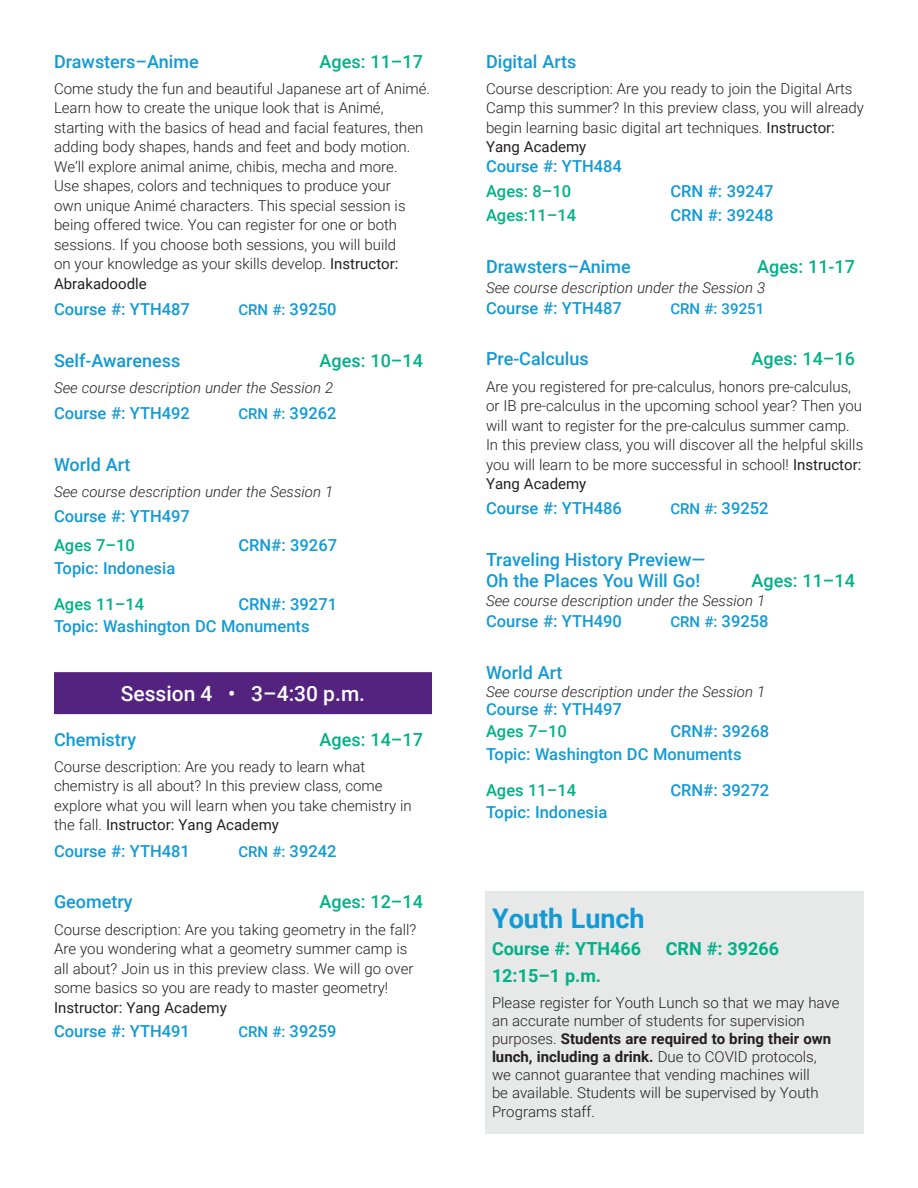
<style>
.page{position:relative;width:918px;height:1188px;background:#fff}
.page>*{position:absolute;margin:0;border:0;box-sizing:border-box;transform-origin:0 0}
.t1{font:700 27px "Roboto";color:#129ad6}
.t2{font:500 21px "Roboto";color:#fff}
.t3{font:500 18px/21px "Roboto";color:#129ad6}
.t4{font:500 18px "Roboto";color:#00b187}
.t5{font:700 18px "Roboto";color:#00b187}
.t6{font:500 16.5px/22.5px "Roboto";color:#129ad6}
.t7{font:500 16.5px "Roboto";color:#00b187}
.t8{font:300 15px/19.5px "Roboto";color:#231f20}
.t9{font:italic 300 15px "Roboto";color:#231f20}
.t10{font:500 15px "Roboto";color:#129ad6}
.t11{font:15px "Roboto";color:#231f20}
.s1{font-weight:400}
.s2{font-size:16.5px}
.s3{font-weight:700}
</style>
<div class="page">
<div style="left:485px;top:891px;width:379px;height:243px;background:#e7e8e8"></div>
<div style="left:54px;top:672px;width:378px;height:42px;background:#53237f"></div>
<p class="t3" style="left:54px;top:50px;width:146px">Drawsters–Anime</p>
<p class="t4" style="left:320px;top:48px;width:105px">Ages: 11–17</p>
<p class="t8" style="left:54px;top:78px;width:378px">Come study the fun and beautiful Japanese art of Animé.<br>Learn how to create the unique look that is Animé, starting with the basics of head and facial features, then adding body shapes, hands and feet and body motion.<br>We’ll explore animal anime, chibis, mecha and more.<br>Use shapes, colors and techniques to produce your<br>own unique Animé characters. This special session is being offered twice. You can register for one or both sessions. If you choose both sessions, you will build<br>on your knowledge as your skills develop. <span class="s1">Instructor:<br>Abrakadoodle</span></p>
<p class="t6" style="left:54px;top:297px;width:137px">Course #: YTH487</p>
<p class="t10" style="left:239px;top:299px;width:100px">CRN #: <span class="s2">39250</span></p>
<p class="t3" style="left:54px;top:349px;width:128px">Self-Awareness</p>
<p class="t4" style="left:320px;top:348px;width:105px">Ages: 10–14</p>
<p class="t9" style="left:54px;top:377px;width:281px">See course description under the Session 2</p>
<p class="t6" style="left:54px;top:402px;width:137px">Course #: YTH492</p>
<p class="t10" style="left:239px;top:403px;width:100px">CRN #: <span class="s2">39262</span></p>
<p class="t3" style="left:54px;top:453px;width:78px">World Art</p>
<p class="t9" style="left:54px;top:481px;width:281px">See course description under the Session 1</p>
<p class="t6" style="left:54px;top:504px;width:137px">Course #: YTH497</p>
<p class="t7" style="left:54px;top:534px;width:82px">Ages 7–10</p>
<p class="t6" style="left:238px;top:534px;width:100px">CRN#: 39267</p>
<p class="t6" style="left:54px;top:556px;width:123px">Topic: Indonesia</p>
<p class="t7" style="left:54px;top:592px;width:92px">Ages 11–14</p>
<p class="t6" style="left:54px;top:592px;width:285px;text-indent:184px">CRN#: 39271<br>Topic: Washington DC Monuments</p>
<h2 class="t2" style="left:121px;top:678px;width:246px">Session 4 • 3–4:30 p.m.</h2>
<p class="t3" style="left:54px;top:728px;width:84px">Chemistry</p>
<p class="t4" style="left:320px;top:727px;width:105px">Ages: 14–17</p>
<p class="t8" style="left:54px;top:756px;width:359px">Course description: Are you ready to learn what chemistry is all about? In this preview class, come explore what you will learn when you take chemistry in the fall. <span class="s1">Instructor: Yang Academy</span></p>
<p class="t6" style="left:54px;top:839px;width:137px">Course #: YTH481</p>
<p class="t10" style="left:239px;top:841px;width:100px">CRN #: <span class="s2">39242</span></p>
<p class="t3" style="left:54px;top:891px;width:80px">Geometry</p>
<p class="t4" style="left:320px;top:889px;width:105px">Ages: 12–14</p>
<p class="t8" style="left:54px;top:919px;width:364px">Course description: Are you taking geometry in the fall?<br>Are you wondering what a geometry summer camp is all about? Join us in this preview class. We will go over some basics so you are ready to master geometry!</p>
<p class="t11" style="left:54px;top:997px;width:174px">Instructor: Yang Academy</p>
<p class="t6" style="left:54px;top:1020px;width:137px">Course #: YTH491</p>
<p class="t10" style="left:239px;top:1022px;width:100px">CRN #: <span class="s2">39259</span></p>
<p class="t3" style="left:486px;top:50px;width:92px">Digital Arts</p>
<p class="t8" style="left:486px;top:78px;width:380px">Course description: Are you ready to join the Digital Arts Camp this summer? In this preview class, you will already begin learning basic digital art techniques. <span class="s1">Instructor:<br>Yang Academy</span></p>
<p class="t6" style="left:486px;top:154px;width:137px">Course #: YTH484</p>
<p class="t7" style="left:486px;top:179px;width:87px">Ages: 8–10</p>
<p class="t6" style="left:671px;top:179px;width:105px">CRN #: 39247</p>
<p class="t7" style="left:486px;top:204px;width:92px">Ages:11–14</p>
<p class="t6" style="left:670px;top:204px;width:105px">CRN #: 39248</p>
<p class="t3" style="left:486px;top:255px;width:146px">Drawsters–Anime</p>
<p class="t4" style="left:757px;top:254px;width:99px">Ages: 11-17</p>
<p class="t9" style="left:486px;top:277px;width:281px">See course description under the Session 3</p>
<p class="t6" style="left:486px;top:296px;width:137px">Course #: YTH487</p>
<p class="t10" style="left:671px;top:298px;width:95px">CRN #: 39251</p>
<p class="t3" style="left:486px;top:348px;width:104px">Pre-Calculus</p>
<p class="t4" style="left:752px;top:346px;width:105px">Ages: 14–16</p>
<p class="t8" style="left:486px;top:376px;width:379px">Are you registered for pre-calculus, honors pre-calculus, or IB pre-calculus in the upcoming school year? Then you will want to register for the pre-calculus summer camp.<br>In this preview class, you will discover all the helpful skills you will learn to be more successful in school! <span class="s1">Instructor:<br>Yang Academy</span></p>
<p class="t6" style="left:486px;top:496px;width:137px">Course #: YTH486</p>
<p class="t10" style="left:671px;top:498px;width:100px">CRN #: <span class="s2">39252</span></p>
<p class="t3" style="left:486px;top:548px;width:221px">Traveling History Preview—<br>Oh the Places You Will Go!</p>
<p class="t4" style="left:752px;top:567px;width:105px">Ages: 11–14</p>
<p class="t9" style="left:486px;top:590px;width:281px">See course description under the Session 1</p>
<p class="t6" style="left:486px;top:609px;width:137px">Course #: YTH490</p>
<p class="t10" style="left:671px;top:611px;width:100px">CRN #: <span class="s2">39258</span></p>
<p class="t3" style="left:486px;top:661px;width:78px">World Art</p>
<p class="t9" style="left:486px;top:681px;width:281px">See course description under the Session 1</p>
<p class="t6" style="left:486px;top:697px;width:137px">Course #: YTH497</p>
<p class="t7" style="left:486px;top:720px;width:82px">Ages 7–10</p>
<p class="t6" style="left:486px;top:720px;width:285px;text-indent:184px">CRN#: 39268<br>Topic: Washington DC Monuments</p>
<p class="t7" style="left:486px;top:778px;width:92px">Ages 11–14</p>
<p class="t6" style="left:670px;top:778px;width:100px">CRN#: 39272</p>
<p class="t6" style="left:486px;top:801px;width:123px">Topic: Indonesia</p>
<h1 class="t1" style="left:492px;top:900px;width:154px">Youth Lunch</h1>
<p class="t5" style="left:492px;top:936px;width:151px">Course #: YTH466</p>
<p class="t5" style="left:666px;top:936px;width:115px">CRN #: 39266</p>
<p class="t5" style="left:492px;top:963px;width:111px">12:15–1 p.m.</p>
<p class="t8" style="left:492px;top:993px;width:349px;line-height:18px">Please register for Youth Lunch so that we may have an accurate number of students for supervision purposes. <span class="s3">Students are required to bring their own lunch, including a drink.</span> Due to COVID protocols,<br>we cannot guarantee that vending machines will<br>be available. Students will be supervised by Youth</p>
<p class="t8" style="left:492px;top:1102px;width:104px">Programs staff.</p>
</div>
